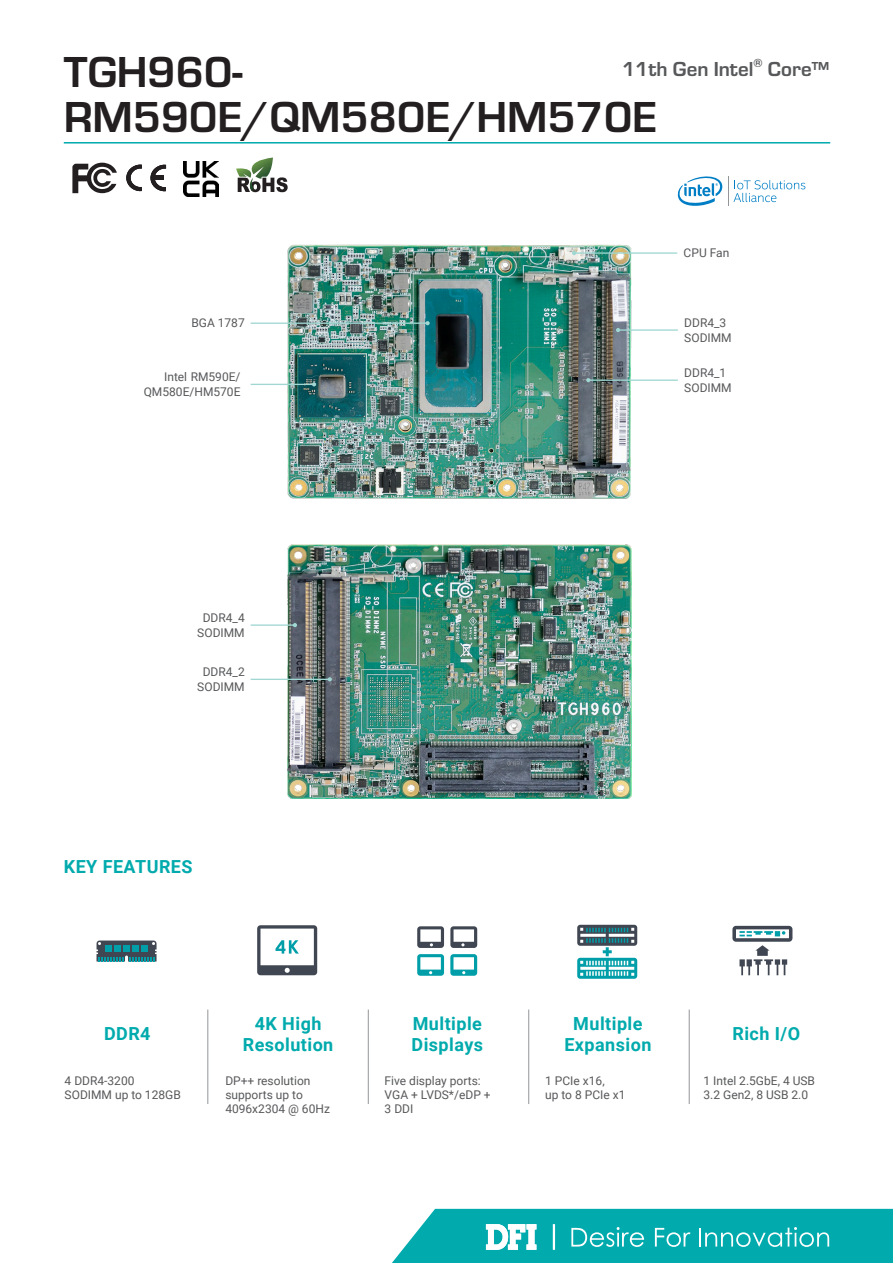
<style>
.page{position:relative;width:893px;height:1263px;background:#fff}
.page>*{position:absolute;margin:0;border:0;box-sizing:border-box;transform-origin:0 0}
.t1{font:700 45px "Eurostile";color:#231f20}
.t2{font:700 21px "Eurostile";color:#57585a}
.t3{font:700 18px/21.6px "Roboto";letter-spacing:.025em;color:#00aaad;text-align:center}
.t4{font:700 12.3px "Eurostile";color:#57585a}
.Specification{font:12px/14.4px "Roboto";color:#57585a}
</style>
<div class="page">
<hr style="left:64px;top:142px;width:766px;height:2px;background:#00aaad">
<svg style="left:392px;top:1209px;width:501px;height:54px;background:#1eb4b6"></svg>
<hr style="left:208px;top:1009px;width:1px;height:95px;background:#939598">
<hr style="left:368px;top:1009px;width:1px;height:95px;background:#939598">
<hr style="left:528px;top:1009px;width:1px;height:95px;background:#939598">
<hr style="left:689px;top:1009px;width:1px;height:95px;background:#939598">
<img style="left:287px;top:545px;width:345px;height:253px">
<img style="left:287px;top:244px;width:345px;height:255px">
<svg style="left:257px;top:925px;width:60px;height:50px"></svg>
<svg style="left:97px;top:940px;width:60px;height:21px"></svg>
<svg style="left:732px;top:926px;width:60px;height:49px"></svg>
<svg style="left:577px;top:925px;width:60px;height:54px"></svg>
<svg style="left:450px;top:926px;width:27px;height:22px"></svg>
<svg style="left:417px;top:926px;width:27px;height:22px"></svg>
<svg style="left:417px;top:954px;width:27px;height:22px"></svg>
<svg style="left:450px;top:954px;width:27px;height:22px"></svg>
<hr style="left:574px;top:252px;width:103px;height:2px;background:#a0d7d2">
<svg style="left:572px;top:251px;width:4px;height:4px"></svg>
<hr style="left:618px;top:329px;width:60px;height:2px;background:#a0d7d2">
<svg style="left:616px;top:328px;width:4px;height:4px"></svg>
<hr style="left:588px;top:379px;width:90px;height:2px;background:#a0d7d2">
<svg style="left:586px;top:378px;width:4px;height:4px"></svg>
<hr style="left:251px;top:384px;width:63px;height:1px;background:#a0d7d2">
<svg style="left:312px;top:382px;width:4px;height:4px"></svg>
<hr style="left:251px;top:322px;width:177px;height:2px;background:#a0d7d2">
<svg style="left:425px;top:321px;width:5px;height:4px"></svg>
<hr style="left:251px;top:679px;width:79px;height:1px;background:#a0d7d2">
<svg style="left:328px;top:677px;width:4px;height:4px"></svg>
<hr style="left:251px;top:624px;width:44px;height:2px;background:#a0d7d2">
<svg style="left:293px;top:623px;width:4px;height:4px"></svg>
<svg style="left:72px;top:163px;width:45px;height:30px"></svg>
<svg style="left:126px;top:165px;width:16px;height:26px"></svg>
<svg style="left:150px;top:165px;width:16px;height:26px"></svg>
<svg style="left:236px;top:157px;width:52px;height:36px"></svg>
<img style="left:183px;top:161px;width:36px;height:36px">
<svg style="left:677px;top:176px;width:46px;height:30px"></svg>
<hr style="left:728px;top:176px;width:1px;height:30px;background:#939598">
<svg style="left:733px;top:180px;width:72px;height:22px"></svg>
<p class="t1" style="left:64px;top:40px;width:180px">TGH960-</p>
<p class="t1" style="left:64px;top:85px;width:595px">RM590E/QM580E/HM570E</p>
<p class="t2" style="left:622px;top:54px;width:133px">11th Gen Intel</p>
<p class="t4" style="left:754px;top:54px;width:11px">®</p>
<p class="t2" style="left:768px;top:54px;width:63px">Core™</p>
<p class="Specification" style="left:191px;top:316px;width:55px">BGA 1787</p>
<p class="Specification" style="left:144px;top:369px;width:98px;text-align:right">Intel RM590E/<br>QM580E/HM570E</p>
<p class="Specification" style="left:203px;top:610px;width:44px">DDR4_4</p>
<p class="Specification" style="left:197px;top:625px;width:49px">SODIMM</p>
<p class="Specification" style="left:203px;top:664px;width:44px">DDR4_2</p>
<p class="Specification" style="left:197px;top:679px;width:49px">SODIMM</p>
<p class="t3" style="left:64px;top:855px;width:130px">KEY FEATURES</p>
<p class="Specification" style="left:684px;top:245px;width:47px">CPU Fan</p>
<p class="Specification" style="left:684px;top:315px;width:44px">DDR4_3</p>
<p class="Specification" style="left:684px;top:330px;width:49px">SODIMM</p>
<p class="Specification" style="left:684px;top:365px;width:44px">DDR4_1</p>
<p class="Specification" style="left:684px;top:380px;width:49px">SODIMM</p>
<p class="t3" style="left:104px;top:1022px;width:48px">DDR4</p>
<p class="t3" style="left:243px;top:1012px;width:92px">4K High<br>Resolution</p>
<p class="t3" style="left:412px;top:1012px;width:73px;text-align:left">Multiple<br>Displays</p>
<p class="t3" style="left:564px;top:1012px;width:89px">Multiple<br>Expansion</p>
<p class="t3" style="left:732px;top:1022px;width:69px">Rich I/O</p>
<p class="Specification" style="left:65px;top:1073px;width:71px">4 DDR4-3200</p>
<p class="Specification" style="left:65px;top:1087px;width:118px">SODIMM up to 128GB</p>
<p class="Specification" style="left:225px;top:1073px;width:87px">DP++ resolution</p>
<p class="Specification" style="left:225px;top:1087px;width:79px">supports up to</p>
<p class="Specification" style="left:225px;top:1101px;width:106px">4096x2304 @ 60Hz</p>
<p class="Specification" style="left:385px;top:1073px;width:98px">Five display ports:</p>
<p class="Specification" style="left:385px;top:1087px;width:108px">VGA + LVDS*/eDP +</p>
<p class="Specification" style="left:385px;top:1101px;width:30px">3 DDI</p>
<p class="Specification" style="left:703px;top:1073px;width:113px">1 Intel 2.5GbE, 4 USB<br>3.2 Gen2, 8 USB 2.0</p>
<p class="Specification" style="left:545px;top:1073px;width:61px">1 PCIe x16,</p>
<p class="Specification" style="left:545px;top:1087px;width:82px">up to 8 PCIe x1</p>
</div>
